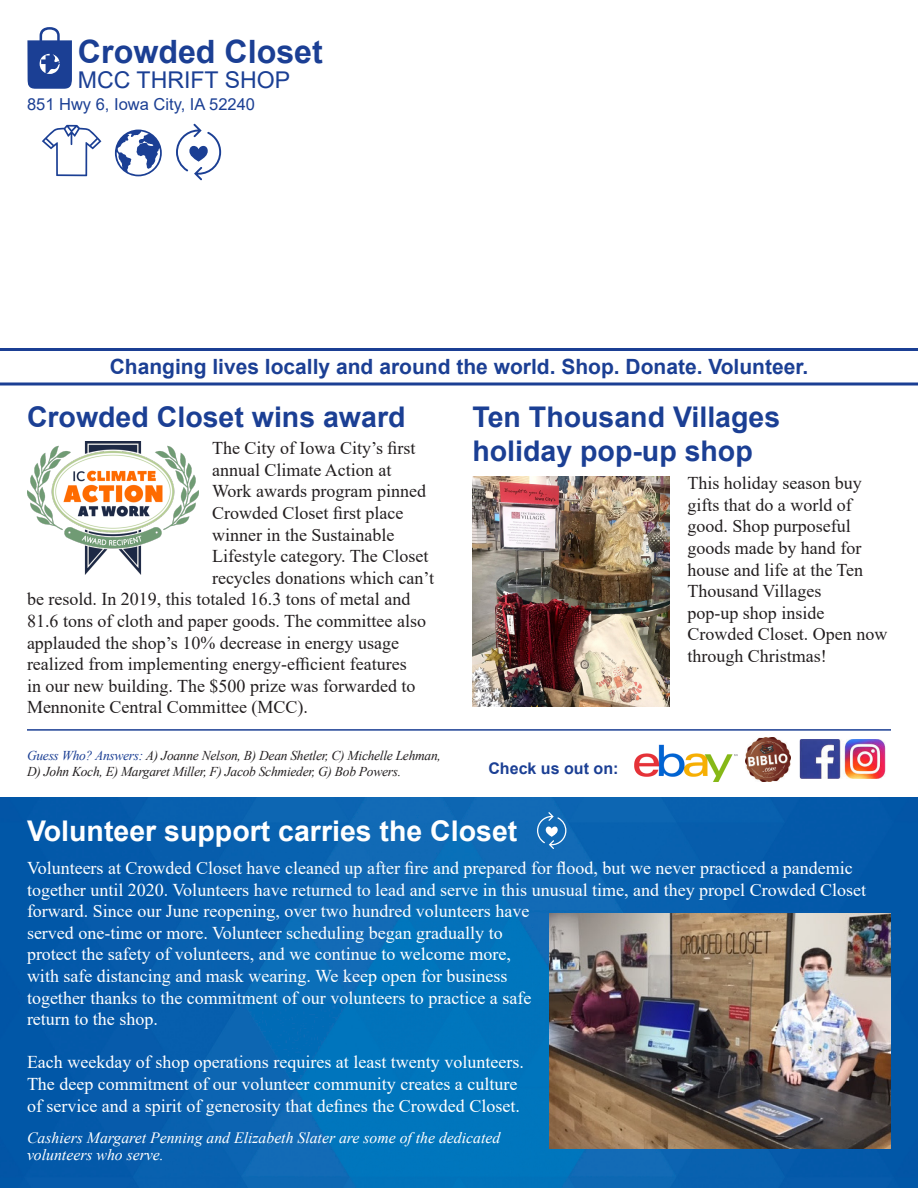
<style>
.page{position:relative;width:918px;height:1188px;background:#fff}
.page>*{position:absolute;margin:0;border:0;box-sizing:border-box;transform-origin:0 0}
.t1{font:700 32.25px "Arial";color:#1b3f94}
.t2{font:700 28.5px/34.2px "Arial";color:#1b3f94}
.t3{font:700 28.5px "Arial";color:#fff}
.t4{font:23.1px "Arial";color:#1b3f94}
.t5{font:700 21px "Arial";color:#1b3f94}
.t6{font:18px/21.6px "Times New Roman";color:#fff}
.t7{font:18px/21.6px "Times New Roman";color:#231f20}
.t8{font:16.5px "Arial";color:#1b3f94}
.t9{font:700 16.05px "Arial";color:#1b3f94}
.t10{font:italic 15.75px/16.5px "Times New Roman";color:#fff}
.t11{font:italic 13.5px "Times New Roman";letter-spacing:-.02em;color:#231f20}
.s1{color:#1b3f94}
</style>
<div class="page">
<svg style="left:0;top:382px;width:918px;height:4px;background:#536eae"></svg>
<hr style="left:0;top:348px;width:918px;height:3px;background:#1b3f94">
<svg style="left:27px;top:27px;width:45px;height:62px"></svg>
<svg style="left:176px;top:124px;width:45px;height:56px"></svg>
<svg style="left:42px;top:125px;width:59px;height:51px"></svg>
<svg style="left:115px;top:130px;width:47px;height:46px"></svg>
<img style="left:0;top:797px;width:918px;height:391px">
<svg style="left:537px;top:812px;width:29px;height:37px"></svg>
<img style="left:27px;top:442px;width:172px;height:132px">
<img style="left:550px;top:914px;width:341px;height:234px">
<img style="left:799px;top:739px;width:87px;height:40px">
<img style="left:634px;top:744px;width:104px;height:38px">
<img style="left:746px;top:737px;width:45px;height:45px">
<img style="left:472px;top:477px;width:198px;height:230px">
<hr style="left:27px;top:729px;width:864px;height:2px;background:#1b3f94">
<p class="t1" style="left:78px;top:29px;width:246px">Crowded Closet</p>
<p class="t4" style="left:78px;top:64px;width:214px">MCC THRIFT SHOP</p>
<p class="t8" style="left:27px;top:93px;width:230px">851 Hwy 6, Iowa City, IA 52240</p>
<p class="t5" style="left:110px;top:352px;width:700px">Changing lives locally and around the world. Shop. Donate. Volunteer.</p>
<p class="t2" style="left:27px;top:400px;width:380px">Crowded Closet wins award</p>
<p class="t7" style="left:212px;top:437px;width:205px">The City of Iowa City’s first</p>
<p class="t7" style="left:212px;top:458px;width:181px">annual Climate Action at</p>
<p class="t7" style="left:212px;top:480px;width:216px">Work awards program pinned</p>
<p class="t7" style="left:212px;top:502px;width:193px">Crowded Closet first place</p>
<p class="t7" style="left:212px;top:523px;width:184px">winner in the Sustainable</p>
<p class="t7" style="left:212px;top:545px;width:218px">Lifestyle category. The Closet</p>
<p class="t7" style="left:212px;top:566px;width:224px">recycles donations which can’t</p>
<p class="t7" style="left:27px;top:588px;width:385px">be resold. In 2019, this totaled 16.3 tons of metal and</p>
<p class="t7" style="left:27px;top:610px;width:401px">81.6 tons of cloth and paper goods. The committee also</p>
<p class="t7" style="left:27px;top:631px;width:374px">applauded the shop’s 10% decrease in energy usage</p>
<p class="t7" style="left:27px;top:653px;width:381px">realized from implementing energy-efficient features</p>
<p class="t7" style="left:27px;top:674px;width:390px">in our new building. The $500 prize was forwarded to</p>
<p class="t7" style="left:27px;top:696px;width:282px">Mennonite Central Committee (MCC).</p>
<p class="t11" style="left:27px;top:746px;width:415px"><span class="s1">Guess Who? Answers:</span> A) Joanne Nelson, B) Dean Shetler, C) Michelle Lehman,</p>
<p class="t11" style="left:27px;top:762px;width:376px">D) John Koch, E) Margaret Miller, F) Jacob Schmieder, G) Bob Powers.</p>
<p class="t9" style="left:488px;top:757px;width:132px">Check us out on:</p>
<p class="t2" style="left:472px;top:400px;width:309px">Ten Thousand Villages holiday pop-up shop</p>
<p class="t7" style="left:687px;top:472px;width:177px">This holiday season buy gifts that do a world of good. Shop purposeful goods made by hand for house and life at the Ten<br>Thousand Villages</p>
<p class="t7" style="left:687px;top:601px;width:201px">pop-up shop inside<br>Crowded Closet. Open now through Christmas!</p>
<p class="t3" style="left:27px;top:811px;width:492px">Volunteer support carries the Closet</p>
<p class="t6" style="left:27px;top:857px;width:841px">Volunteers at Crowded Closet have cleaned up after fire and prepared for flood, but we never practiced a pandemic together until 2020. Volunteers have returned to lead and serve in this unusual time, and they propel Crowded Closet forward. Since our June reopening, over two hundred volunteers have<br>served one-time or more. Volunteer scheduling began gradually to<br>protect the safety of volunteers, and we continue to welcome more,<br>with safe distancing and mask wearing. We keep open for business<br>together thanks to the commitment of our volunteers to practice a safe<br>return to the shop.</p>
<p class="t6" style="left:27px;top:1051px;width:498px">Each weekday of shop operations requires at least twenty volunteers.<br>The deep commitment of our volunteer community creates a culture of service and a spirit of generosity that defines the Crowded Closet.</p>
<p class="t10" style="left:27px;top:1129px;width:475px">Cashiers Margaret Penning and Elizabeth Slater are some of the dedicated volunteers who serve.</p>
</div>
